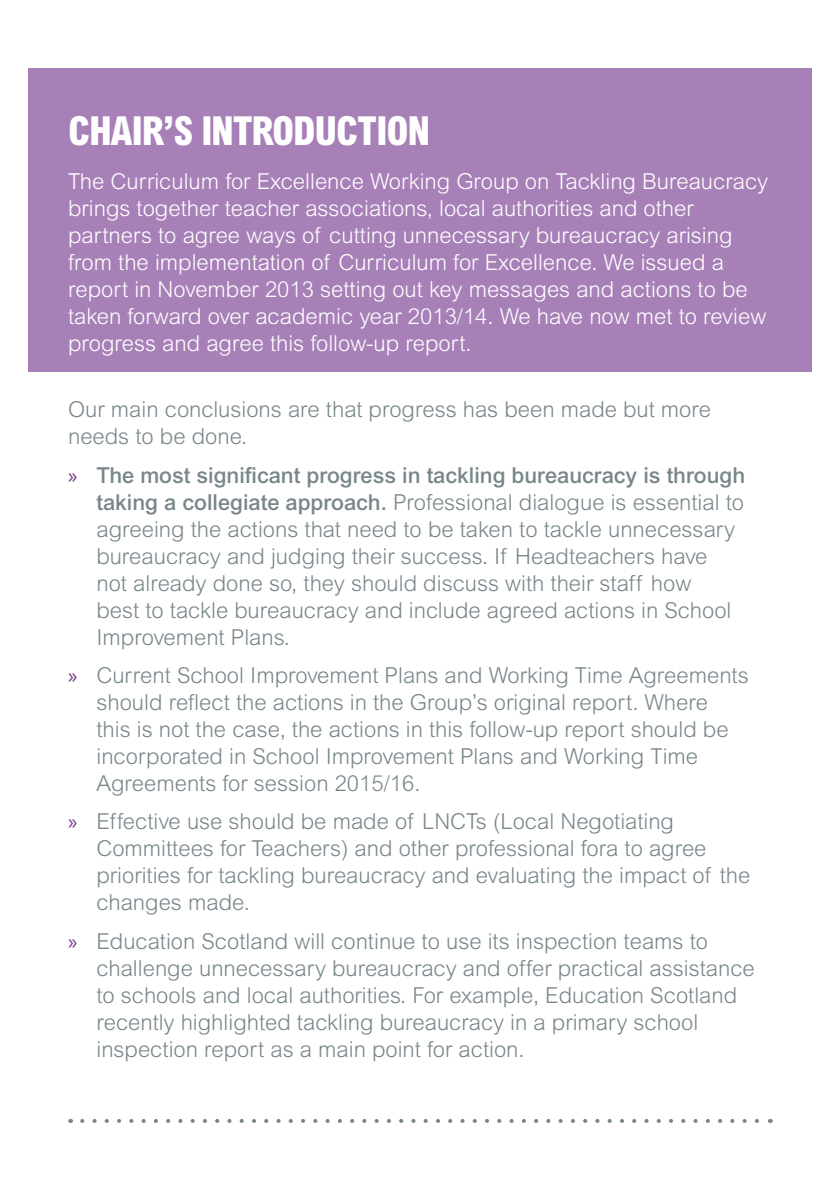
<style>
.page{position:relative;width:840px;height:1191px;background:#fff}
.page>*{position:absolute;margin:0;border:0;box-sizing:border-box;transform-origin:0 0}
.t1{font:800 condensed 40px "Arial";letter-spacing:-.025em;color:#fff}
.t2{font:300 22px/27px "Arial";color:#78868a}
.t3{font:300 22px/27px "Arial";color:#fff}
.s1{font-family:"Myriad Pro";font-weight:400;color:#75328a}
.s2{font-weight:500}
</style>
<div class="page">
<svg style="left:82px;top:1119px;width:677px;height:4px"></svg>
<div style="left:28px;top:68px;width:783px;height:303px;background:#a780b8"></div>
<h1 class="t1" style="left:68px;top:106px;width:363px">CHAIR’S INTRODUCTION</h1>
<p class="t3" style="left:68px;top:167px;width:701px">The Curriculum for Excellence Working Group on Tackling Bureaucracy brings together teacher associations, local authorities and other partners to agree ways of cutting unnecessary bureaucracy arising from the implementation of Curriculum for Excellence. We issued a report in November 2013 setting out key messages and actions to be taken forward over academic year 2013/14. We have now met to review progress and agree this follow-up report.</p>
<p class="t2" style="left:68px;top:396px;width:644px">Our main conclusions are that progress has been made but more needs to be done.</p>
<p class="t2" style="left:96px;top:461px;width:650px;text-indent:-28px"><span class="s1">»</span> <span class="s2">The most significant progress in tackling bureaucracy is through taking a collegiate approach.</span> Professional dialogue is essential to agreeing the actions that need to be taken to tackle unnecessary bureaucracy and judging their success. If Headteachers have<br>not already done so, they should discuss with their staff how<br>best to tackle bureaucracy and include agreed actions in School Improvement Plans.</p>
<p class="t2" style="left:96px;top:662px;width:653px;text-indent:-28px"><span class="s1">»</span> Current School Improvement Plans and Working Time Agreements should reflect the actions in the Group’s original report. Where<br>this is not the case, the actions in this follow-up report should be incorporated in School Improvement Plans and Working Time Agreements for session 2015/16.</p>
<p class="t2" style="left:96px;top:808px;width:655px;text-indent:-28px"><span class="s1">»</span> Effective use should be made of LNCTs (Local Negotiating Committees for Teachers) and other professional fora to agree priorities for tackling bureaucracy and evaluating the impact of the changes made.</p>
<p class="t2" style="left:96px;top:927px;width:659px;text-indent:-28px"><span class="s1">»</span> Education Scotland will continue to use its inspection teams to challenge unnecessary bureaucracy and offer practical assistance to schools and local authorities. For example, Education Scotland recently highlighted tackling bureaucracy in a primary school inspection report as a main point for action.</p>
</div>
